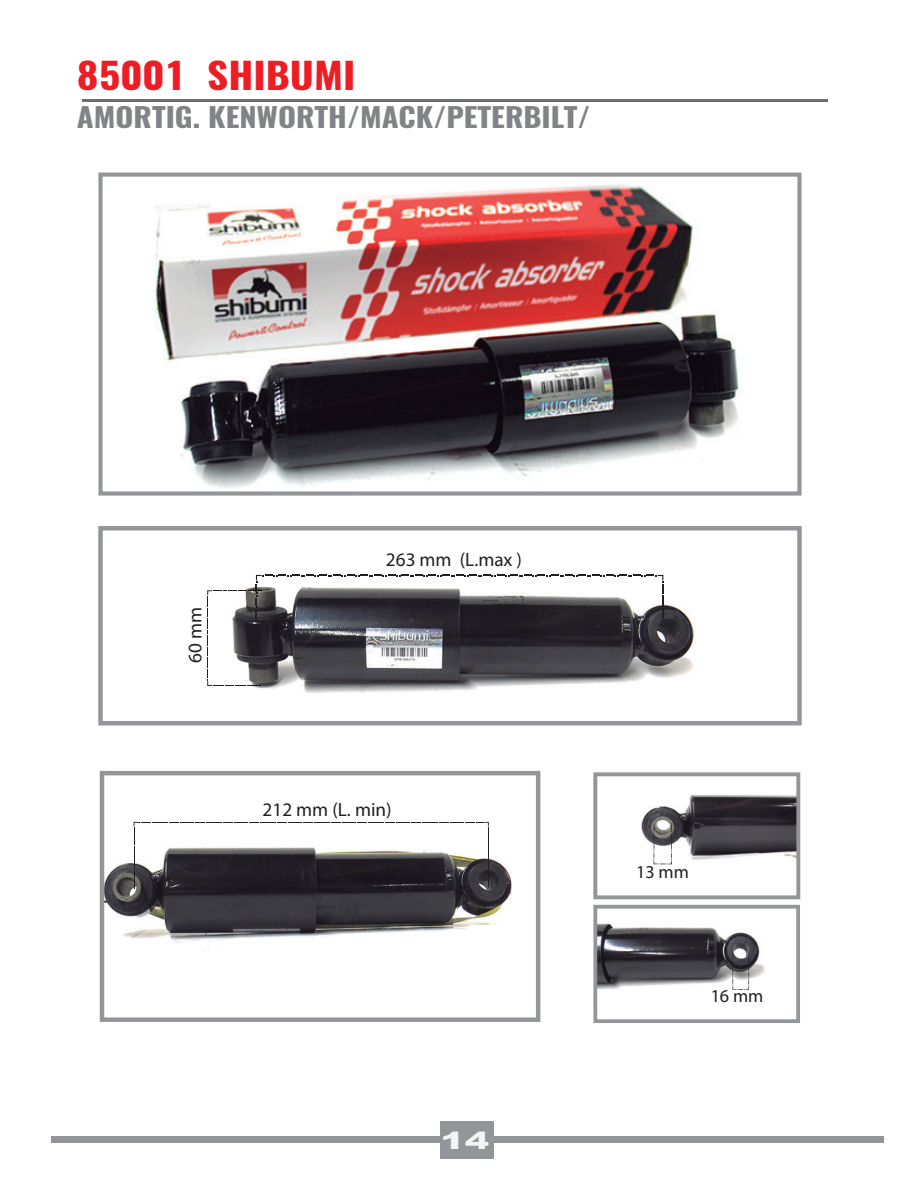
<style>
.page{position:relative;width:918px;height:1188px;background:#fff}
.page>*{position:absolute;margin:0;border:0;box-sizing:border-box;transform-origin:0 0}
.t1{font:700 36px "Oswald";color:#ee1d23;scale:1.14 1}
.t2{font:700 27px "Oswald";color:#818386;scale:1.14 1}
.t3{font:900 23.7px "Arial";color:#f3f4f4;scale:1.54 1}
.t4{font:19.2px "Myriad Pro";color:#231f20}
.t5{font:18.15px "Myriad Pro";color:#231f20}
</style>
<div class="page">
<img style="left:120px;top:172px;width:648px;height:324px">
<div style="left:98px;top:526px;width:704px;height:199px;border:4px solid #939598"></div>
<img style="left:208px;top:574px;width:512px;height:149px">
<hr style="left:82px;top:99px;width:746px;height:3px;background:#6d6e71">
<img style="left:598px;top:923px;width:167px;height:67px">
<img style="left:641px;top:794px;width:154px;height:70px">
<img style="left:99px;top:822px;width:413px;height:154px">
<div style="left:100px;top:771px;width:440px;height:251px;border:4px solid #939598"></div>
<svg style="left:134px;top:822px;width:355px;height:67px"></svg>
<div style="left:593px;top:772px;width:207px;height:127px;border:4px solid #939598"></div>
<div style="left:593px;top:905px;width:207px;height:118px;border:4px solid #939598"></div>
<svg style="left:654px;top:823px;width:18px;height:42px"></svg>
<svg style="left:732px;top:949px;width:18px;height:41px"></svg>
<div style="left:51px;top:1136px;width:833px;height:7px;background:#939598"></div>
<div style="left:440px;top:1121px;width:53px;height:38px;background:#939598"></div>
<svg style="left:207px;top:575px;width:456px;height:111px"></svg>
<h1 class="t1" style="left:77px;top:50px;width:246px">85001 SHIBUMI</h1>
<p class="t2" style="left:77px;top:98px;width:452px">AMORTIG. KENWORTH/MACK/PETERBILT/</p>
<p class="t4" style="left:183px;top:663px;width:57px;rotate:-90deg">60 mm</p>
<p class="t4" style="left:386px;top:548px;width:138px">263 mm (L.max )</p>
<p class="t4" style="left:263px;top:797px;width:131px">212 mm (L. min)</p>
<p class="t3" style="left:440px;top:1124px;width:33px">14</p>
<p class="t5" style="left:636px;top:860px;width:54px">13 mm</p>
<p class="t5" style="left:711px;top:985px;width:54px">16 mm</p>
</div>
